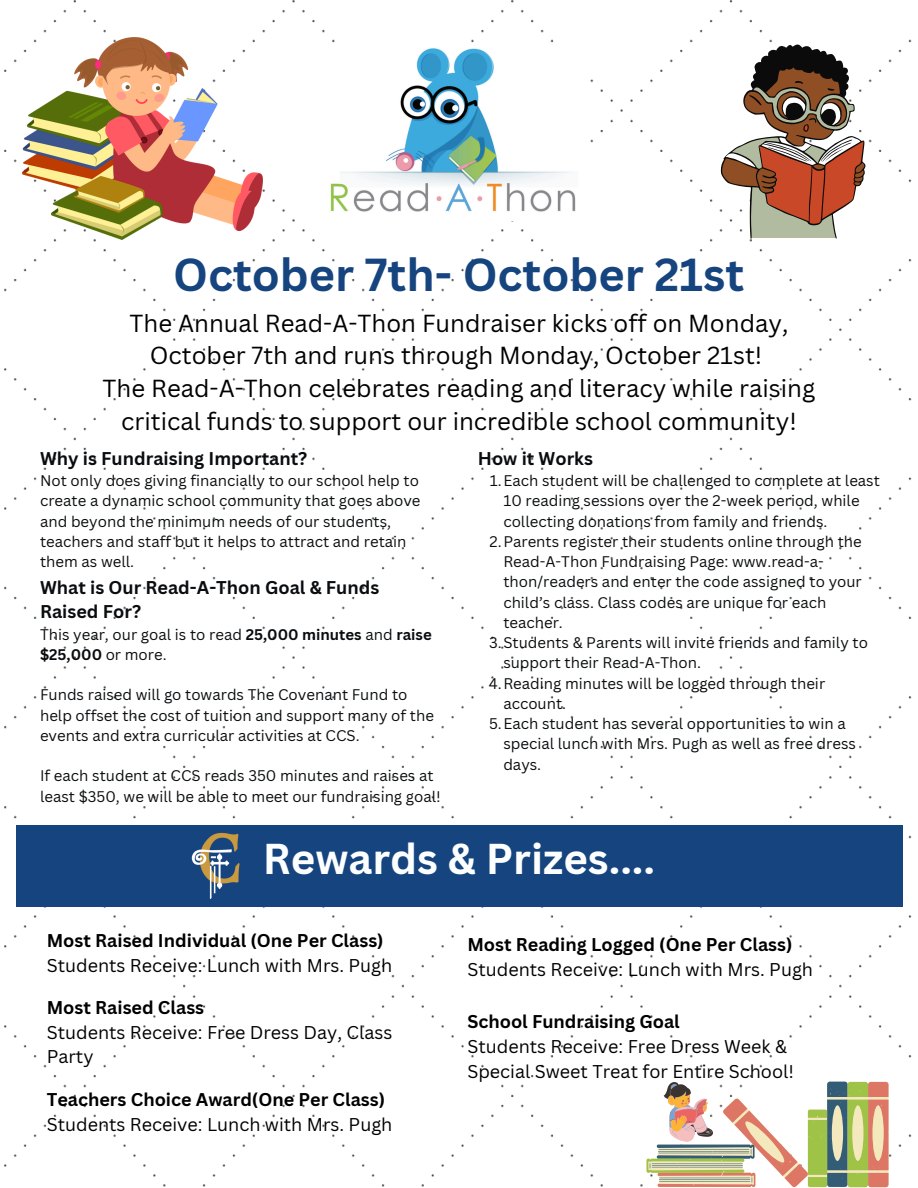
<style>
.page{position:relative;width:918px;height:1188px;background:#fff}
.page>*{position:absolute;margin:0;border:0;box-sizing:border-box;transform-origin:0 0}
.t1{font:700 45px "Canva Sans";color:#16447f}
.t2{font:700 42px "Canva Sans";color:#fdfefe}
.t3{font:24px/32.7px "Canva Sans";color:#000;text-align:center}
.t4{font:18px/24.8px "Canva Sans";color:#000}
.t5{font:700 18px/24.8px "Canva Sans";color:#0a0d0f}
.t6{font:700 18px/24.8px "Canva Sans";color:#000}
.t7{font:15px/20.2px "Canva Sans";color:#0a0d0f}
.s1{font-weight:700}
.s2{font-weight:400}
</style>
<div class="page">
<img style="left:4px;top:0;width:908px;height:1188px">
<img style="left:295px;top:43px;width:295px;height:177px">
<div style="left:16px;top:825px;width:886px;height:82px;background:#16447f"></div>
<img style="left:191px;top:832px;width:49px;height:67px">
<svg style="left:647px;top:1082px;width:242px;height:105px"></svg>
<img style="left:22px;top:37px;width:241px;height:203px">
<svg style="left:721px;top:44px;width:145px;height:195px"></svg>
<h1 class="t1" style="left:173px;top:243px;width:573px">October 7th- October 21st</h1>
<p class="t3" style="left:103px;top:306px;width:714px">The Annual Read-A-Thon Fundraiser kicks off on Monday, October 7th and runs through Monday, October 21st!<br>The Read-A-Thon celebrates reading and literacy while raising critical funds to support our incredible school community!</p>
<h2 class="t5" style="left:40px;top:445px;width:269px">Why is Fundraising Important?</h2>
<p class="t7" style="left:40px;top:470px;width:382px">Not only does giving financially to our school help to create a dynamic school community that goes above and beyond the minimum needs of our students, teachers and staff but it helps to attract and retain them as well.</p>
<h4 class="t5" style="left:40px;top:574px;width:341px">What is Our Read-A-Thon Goal &amp; Funds<br>Raised For?</h4>
<h4 class="t7" style="left:40px;top:624px;width:393px">This year, our goal is to read <span class="s1">25,000 minutes</span> and <span class="s1">raise $25,000</span> or more.</h4>
<p class="t7" style="left:40px;top:685px;width:395px">Funds raised will go towards The Covenant Fund to help offset the cost of tuition and support many of the events and extra curricular activities at CCS.</p>
<p class="t7" style="left:40px;top:766px;width:402px">If each student at CCS reads 350 minutes and raises at least $350, we will be able to meet our fundraising goal!</p>
<h3 class="t5" style="left:478px;top:445px;width:117px">How it Works</h3>
<p class="t7" style="left:503px;top:470px;width:378px;text-indent:-13px">1.Each student will be challenged to complete at least<br>10 reading sessions over the 2-week period, while collecting donations from family and friends.</p>
<p class="t7" style="left:503px;top:531px;width:360px;text-indent:-14px">2.Parents register their students online through the Read-A-Thon Fundraising Page: www.read-a&shy;thon/readers and enter the code assigned to your child’s class. Class codes are unique for each teacher.</p>
<p class="t7" style="left:503px;top:632px;width:366px;text-indent:-14px">3.Students &amp; Parents will invite friends and family to support their Read-A-Thon.</p>
<p class="t7" style="left:503px;top:673px;width:323px;text-indent:-15px">4.Reading minutes will be logged through their account.</p>
<p class="t7" style="left:503px;top:713px;width:354px;text-indent:-14px">5.Each student has several opportunities to win a special lunch with Mrs. Pugh as well as free dress days.</p>
<p class="t2" style="left:263px;top:830px;width:394px">Rewards &amp; Prizes....</p>
<h1 class="t6" style="left:47px;top:928px;width:347px">Most Raised Individual (One Per Class)<br><span class="s2">Students Receive: Lunch with Mrs. Pugh</span></h1>
<h4 class="t4" style="left:47px;top:995px;width:347px"><span class="s1">Most Raised Class<br></span>Students Receive: Free Dress Day, Class<br>Party</h4>
<h4 class="t4" style="left:47px;top:1087px;width:347px"><span class="s1">Teachers Choice Award(One Per Class)<br></span>Students Receive: Lunch with Mrs. Pugh</h4>
<h4 class="t4" style="left:467px;top:932px;width:347px"><span class="s1">Most Reading Logged (One Per Class)<br></span>Students Receive: Lunch with Mrs. Pugh</h4>
<h4 class="t4" style="left:467px;top:1009px;width:328px"><span class="s1">School Fundraising Goal<br></span>Students Receive: Free Dress Week &amp;<br>Special Sweet Treat for Entire School!</h4>
</div>
